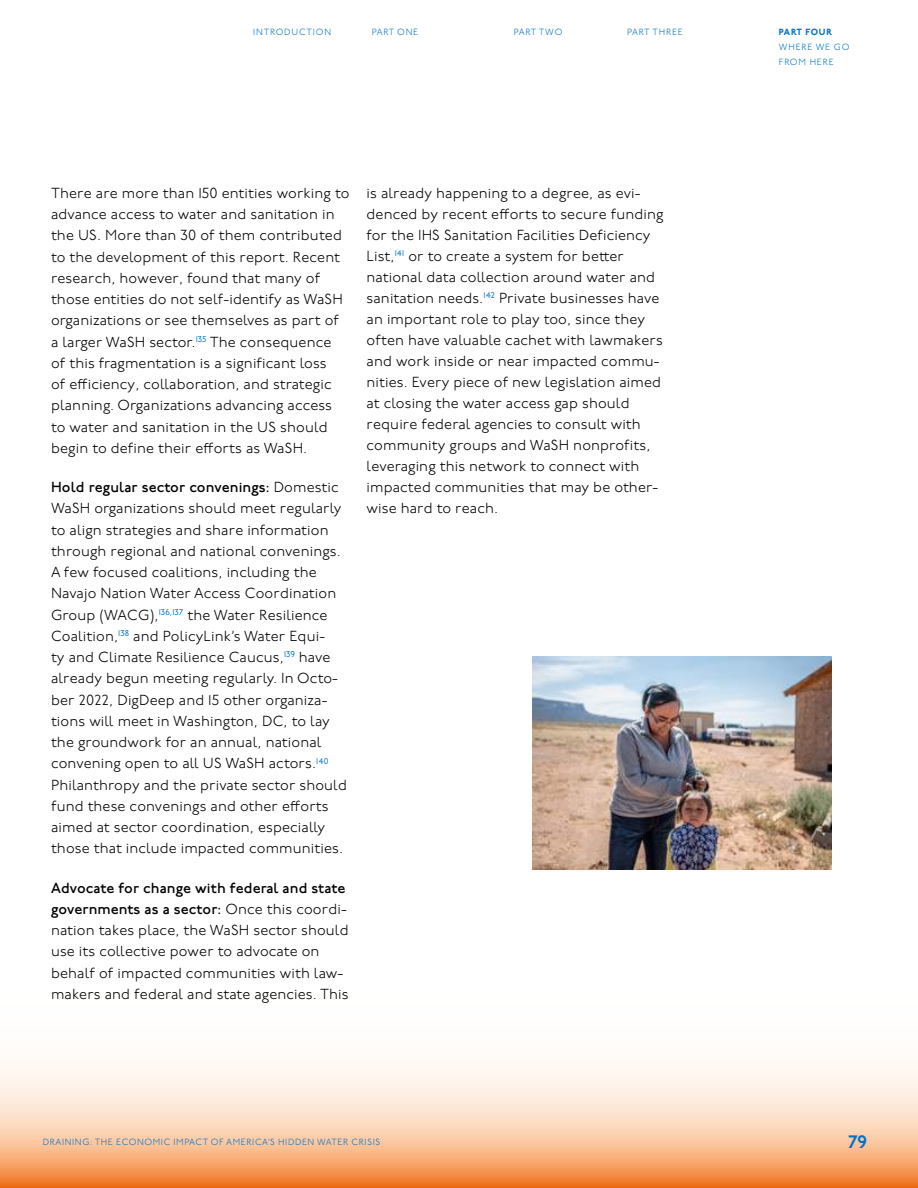
<style>
.page{position:relative;width:918px;height:1188px;background:#fff}
.page>*{position:absolute;margin:0;border:0;box-sizing:border-box;transform-origin:0 0}
.t1{font:600 18px "P22 Underground";color:#0074c8}
.t2{font:300 14.55px/21.3px "P22 Underground";letter-spacing:.01em;color:#000}
.t3{font:300 9px "P22 Underground";letter-spacing:.065em;color:#0074c8}
.t4{font:300 9px/15px "P22 Underground";letter-spacing:.09em;color:#0074c8}
.t5{font:800 9px "P22 Underground";letter-spacing:.065em;color:#0074c8}
.s1{font-weight:500}
</style>
<div class="page">
<img style="left:533px;top:657px;width:298px;height:213px">
<svg style="left:0;top:1062px;width:918px;height:126px;background:#facdab"></svg>
<p class="t4" style="left:253px;top:25px;width:80px">INTRODUCTION</p>
<p class="t3" style="left:372px;top:27px;width:48px">PART ONE</p>
<p class="t3" style="left:514px;top:27px;width:50px">PART TWO</p>
<p class="t4" style="left:627px;top:25px;width:57px">PART THREE</p>
<p class="t5" style="left:779px;top:27px;width:55px">PART FOUR</p>
<p class="t4" style="left:779px;top:40px;width:72px">WHERE WE GO<br>FROM HERE</p>
<p class="t2" style="left:51px;top:183px;width:300px">There are more than 150 entities working to advance access to water and sanitation in the US. More than 30 of them contributed to the development of this report. Recent research, however, found that many of those entities do not self-identify as WaSH organizations or see themselves as part of a larger WaSH sector.<sup>135</sup> The consequence<br>of this fragmentation is a significant loss<br>of efficiency, collaboration, and strategic planning. Organizations advancing access to water and sanitation in the US should begin to define their efforts as WaSH.</p>
<p class="t2" style="left:51px;top:477px;width:297px"><span class="s1">Hold regular sector convenings:</span> Domestic WaSH organizations should meet regularly to align strategies and share information through regional and national convenings.<br>A few focused coalitions, including the Navajo Nation Water Access Coordination Group (WACG),<sup>136,137</sup> the Water Resilience Coalition,<sup>138</sup> and PolicyLink’s Water Equi-<br>ty and Climate Resilience Caucus,<sup>139</sup> have already begun meeting regularly. In Octo&shy;ber 2022, DigDeep and 15 other organiza&shy;tions will meet in Washington, DC, to lay the groundwork for an annual, national convening open to all US WaSH actors.<sup>140<br></sup>Philanthropy and the private sector should fund these convenings and other efforts aimed at sector coordination, especially those that include impacted communities.</p>
<p class="t2" style="left:51px;top:878px;width:299px"><span class="s1">Advocate for change with federal and state governments as a sector:</span> Once this coordi&shy;nation takes place, the WaSH sector should use its collective power to advocate on behalf of impacted communities with law&shy;makers and federal and state agencies. This</p>
<p class="t2" style="left:367px;top:183px;width:298px">is already happening to a degree, as evi&shy;denced by recent efforts to secure funding for the IHS Sanitation Facilities Deficiency List,<sup>141</sup> or to create a system for better national data collection around water and sanitation needs.<sup>142</sup> Private businesses have an important role to play too, since they often have valuable cachet with lawmakers and work inside or near impacted commu&shy;nities. Every piece of new legislation aimed at closing the water access gap should require federal agencies to consult with community groups and WaSH nonprofits, leveraging this network to connect with impacted communities that may be other&shy;wise hard to reach.</p>
<p class="t3" style="left:43px;top:1137px;width:339px">DRAINING: THE ECONOMIC IMPACT OF AMERICA’S HIDDEN WATER CRISIS</p>
<p class="t1" style="left:848px;top:1132px;width:20px">79</p>
</div>
